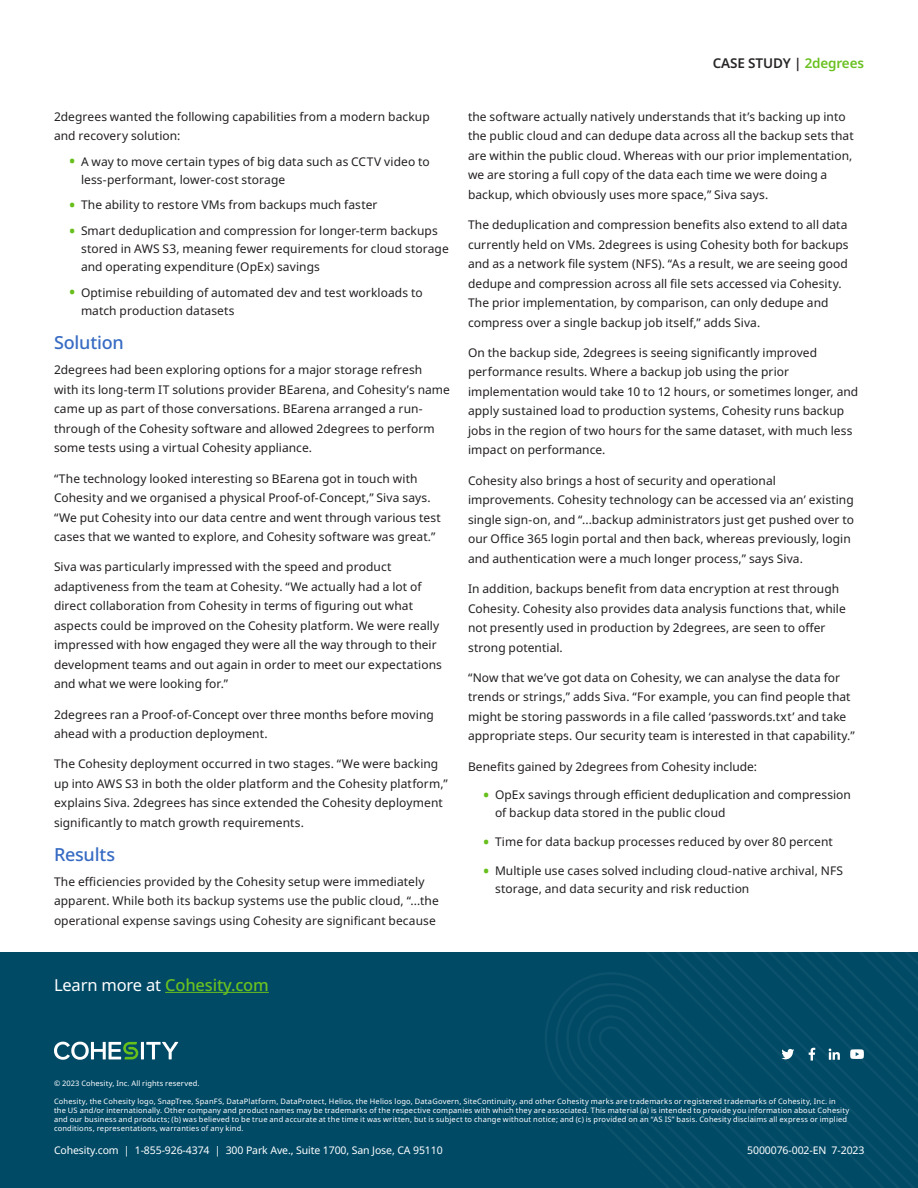
<style>
.page{position:relative;width:918px;height:1188px;background:#fff}
.page>*{position:absolute;margin:0;border:0;box-sizing:border-box;transform-origin:0 0}
.Subtitle_1{font:500 18px "Noto Sans";letter-spacing:-.01em;color:#376bc3}
.t1{font:500 16.5px "Noto Sans";letter-spacing:-.01em;color:#6ac020}
.t2{font:600 13.5px "Noto Sans";letter-spacing:-.01em;color:#282526}
.Body{font:12px/19.5px "Noto Sans";letter-spacing:.005em;color:#231f20}
.t3{font:10.5px "Noto Sans";letter-spacing:-.01em;color:#fff}
.t4{font:7.5px/9px "Noto Sans";letter-spacing:.025em;color:#fff}
.s1{font-weight:600;font-size:16.5px;color:#67bf1b}
.s2{color:#6ac020}
.s3{font-weight:400;color:#fff}
</style>
<div class="page">
<div style="left:0;top:952px;width:918px;height:236px;background:#004a66"></div>
<svg style="left:545px;top:973px;width:78px;height:170px"></svg>
<svg style="left:623px;top:952px;width:295px;height:236px"></svg>
<hr style="left:141px;top:1042px;width:3px;height:17px;background:#fff">
<svg style="left:146px;top:1042px;width:32px;height:17px"></svg>
<svg style="left:54px;top:1042px;width:84px;height:18px"></svg>
<svg style="left:751px;top:952px;width:167px;height:218px"></svg>
<hr style="left:165px;top:992px;width:104px;height:1px;background:#6ac020">
<p class="Body" style="left:54px;top:107px;width:377px">2degrees wanted the following capabilities from a modern backup and recovery solution:</p>
<p class="Body" style="left:81px;top:153px;width:350px;line-height:18px;text-indent:-12px"><span class="s1">•</span> A way to move certain types of big data such as CCTV video to less-performant, lower-cost storage</p>
<p class="Body" style="left:69px;top:196px;width:310px"><span class="s1">•</span> The ability to restore VMs from backups much faster</p>
<p class="Body" style="left:81px;top:222px;width:369px;line-height:18px;text-indent:-12px"><span class="s1">•</span> Smart deduplication and compression for longer-term backups stored in AWS S3, meaning fewer requirements for cloud storage and operating expenditure (OpEx) savings</p>
<p class="Body" style="left:81px;top:283px;width:343px;line-height:18px;text-indent:-12px"><span class="s1">•</span> Optimise rebuilding of automated dev and test workloads to match production datasets</p>
<p class="Subtitle_1" style="left:54px;top:330px;width:71px">Solution</p>
<p class="Body" style="left:54px;top:360px;width:397px">2degrees had been exploring options for a major storage refresh with its long-term IT solutions provider BEarena, and Cohesity’s name came up as part of those conversations. BEarena arranged a run&shy;through of the Cohesity software and allowed 2degrees to perform some tests using a virtual Cohesity appliance.</p>
<p class="Body" style="left:54px;top:469px;width:388px">“The technology looked interesting so BEarena got in touch with Cohesity and we organised a physical Proof-of-Concept,” Siva says. “We put Cohesity into our data centre and went through various test cases that we wanted to explore, and Cohesity software was great.”</p>
<p class="Body" style="left:54px;top:558px;width:389px">Siva was particularly impressed with the speed and product adaptiveness from the team at Cohesity. “We actually had a lot of direct collaboration from Cohesity in terms of figuring out what aspects could be improved on the Cohesity platform. We were really impressed with how engaged they were all the way through to their development teams and out again in order to meet our expectations and what we were looking for.”</p>
<p class="Body" style="left:54px;top:705px;width:381px">2degrees ran a Proof-of-Concept over three months before moving ahead with a production deployment.</p>
<p class="Body" style="left:54px;top:755px;width:395px">The Cohesity deployment occurred in two stages. “We were backing up into AWS S3 in both the older platform and the Cohesity platform,” explains Siva. 2degrees has since extended the Cohesity deployment significantly to match growth requirements.</p>
<p class="Subtitle_1" style="left:54px;top:841px;width:63px">Results</p>
<p class="Body" style="left:54px;top:872px;width:386px">The efficiencies provided by the Cohesity setup were immediately apparent. While both its backup systems use the public cloud, “...the operational expense savings using Cohesity are significant because</p>
<p class="t2" style="left:713px;top:54px;width:153px">CASE STUDY | <span class="s2">2degrees</span></p>
<p class="Body" style="left:468px;top:107px;width:387px">the software actually natively understands that it’s backing up into the public cloud and can dedupe data across all the backup sets that are within the public cloud. Whereas with our prior implementation, we are storing a full copy of the data each time we were doing a backup, which obviously uses more space,” Siva says.</p>
<p class="Body" style="left:468px;top:215px;width:382px">The deduplication and compression benefits also extend to all data currently held on VMs. 2degrees is using Cohesity both for backups and as a network file system (NFS). “As a result, we are seeing good dedupe and compression across all file sets accessed via Cohesity.<br>The prior implementation, by comparison, can only dedupe and compress over a single backup job itself,” adds Siva.</p>
<p class="Body" style="left:468px;top:343px;width:392px">On the backup side, 2degrees is seeing significantly improved performance results. Where a backup job using the prior implementation would take 10 to 12 hours, or sometimes longer, and apply sustained load to production systems, Cohesity runs backup jobs in the region of two hours for the same dataset, with much less impact on performance.</p>
<p class="Body" style="left:468px;top:471px;width:388px">Cohesity also brings a host of security and operational improvements. Cohesity technology can be accessed via an’ existing single sign-on, and “...backup administrators just get pushed over to our Office 365 login portal and then back, whereas previously, login and authentication were a much longer process,” says Siva.</p>
<p class="Body" style="left:468px;top:579px;width:379px">In addition, backups benefit from data encryption at rest through Cohesity. Cohesity also provides data analysis functions that, while not presently used in production by 2degrees, are seen to offer strong potential.</p>
<p class="Body" style="left:468px;top:668px;width:388px">“Now that we’ve got data on Cohesity, we can analyse the data for trends or strings,” adds Siva. “For example, you can find people that might be storing passwords in a file called ‘passwords.txt’ and take appropriate steps. Our security team is interested in that capability.”</p>
<p class="Body" style="left:468px;top:757px;width:291px">Benefits gained by 2degrees from Cohesity include:</p>
<p class="Body" style="left:495px;top:786px;width:358px;line-height:18px;text-indent:-12px"><span class="s1">•</span> OpEx savings through efficient deduplication and compression of backup data stored in the public cloud</p>
<p class="Body" style="left:483px;top:832px;width:351px"><span class="s1">•</span> Time for data backup processes reduced by over 80 percent</p>
<p class="Body" style="left:495px;top:862px;width:350px;line-height:18px;text-indent:-12px"><span class="s1">•</span> Multiple use cases solved including cloud-native archival, NFS storage, and data security and risk reduction</p>
<h2 class="t1" style="left:54px;top:973px;width:216px"><span class="s3">Learn more at</span> Cohesity.com</h2>
<p class="t4" style="left:54px;top:1079px;width:147px">© 2023 Cohesity, Inc. All rights reserved.</p>
<p class="t4" style="left:54px;top:1097px;width:797px">Cohesity, the Cohesity logo, SnapTree, SpanFS, DataPlatform, DataProtect, Helios, the Helios logo, DataGovern, SiteContinuity, and other Cohesity marks are trademarks or registered trademarks of Cohesity, Inc. in the US and/or internationally. Other company and product names may be trademarks of the respective companies with which they are associated. This material (a) is intended to provide you information about Cohesity and our business and products; (b) was believed to be true and accurate at the time it was written, but is subject to change without notice; and (c) is provided on an “AS IS” basis. Cohesity disclaims all express or implied conditions, representations, warranties of any kind.</p>
<p class="t3" style="left:54px;top:1143px;width:390px">Cohesity.com | 1-855-926-4374 | 300 Park Ave., Suite 1700, San Jose, CA 95110</p>
<p class="t3" style="left:747px;top:1143px;width:119px">5000076-002-EN 7-2023</p>
</div>
